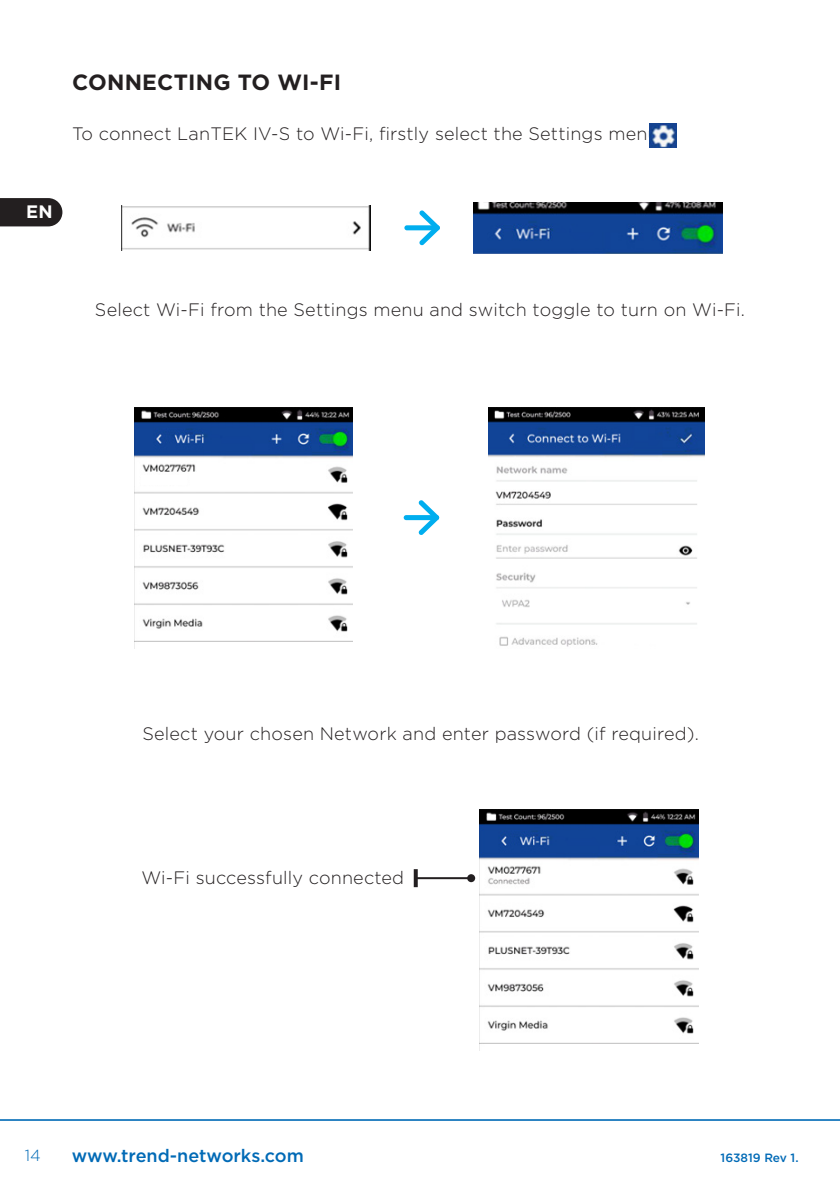
<style>
.page{position:relative;width:840px;height:1191px;background:#fff}
.page>*{position:absolute;margin:0;border:0;box-sizing:border-box;transform-origin:0 0}
.t1{font:700 22px "Gotham";letter-spacing:.01em;color:#231f20}
.t2{font:300 18px "Gotham";letter-spacing:.01em;color:#231f20}
.t3{font:500 18px "Gotham";color:#016ab6}
.t4{font:700 18px "Gotham";color:#fff}
.t5{font:300 16px "Gotham";color:#016ab6}
.t6{font:500 12px "Gotham";color:#016ab6}
</style>
<div class="page">
<hr style="left:0;top:1119px;width:839px;height:1px;background:#016ab6">
<img style="left:649px;top:123px;width:27px;height:25px">
<img style="left:122px;top:205px;width:248px;height:45px">
<img style="left:473px;top:202px;width:249px;height:51px">
<div style="left:404px;top:225px;width:35px;height:5px;background:#00aeef;border-radius:3px"></div>
<svg style="left:419px;top:210px;width:20px;height:35px"></svg>
<img style="left:134px;top:408px;width:218px;height:240px">
<img style="left:488px;top:408px;width:216px;height:239px">
<div style="left:403px;top:515px;width:36px;height:5px;background:#00aeef;border-radius:3px"></div>
<svg style="left:418px;top:500px;width:21px;height:35px"></svg>
<div style="left:142px;top:475px;width:45px;height:10px;background:#fff"></div>
<img style="left:479px;top:809px;width:218px;height:241px">
<hr style="left:415px;top:877px;width:56px;height:2px;background:#231f20">
<svg style="left:413px;top:869px;width:4px;height:18px"></svg>
<div style="left:467px;top:874px;width:8px;height:8px;background:#231f20;border-radius:50%"></div>
<svg style="left:0;top:198px;width:62px;height:28px;background:#2c2829"></svg>
<p class="t1" style="left:72px;top:67px;width:270px">CONNECTING TO WI-FI</p>
<p class="t2" style="left:72px;top:122px;width:592px">To connect LanTEK IV-S to Wi-Fi, firstly select the Settings menu:</p>
<p class="t4" style="left:26px;top:200px;width:28px">EN</p>
<p class="t2" style="left:95px;top:298px;width:651px">Select Wi-Fi from the Settings menu and switch toggle to turn on Wi-Fi.</p>
<p class="t2" style="left:142px;top:722px;width:557px">Select your chosen Network and enter password (if required).</p>
<p class="t2" style="left:141px;top:866px;width:264px">Wi-Fi successfully connected</p>
<p class="t5" style="left:25px;top:1145px;width:17px">14</p>
<p class="t3" style="left:72px;top:1144px;width:233px">www.trend-networks.com</p>
<p class="t6" style="left:720px;top:1150px;width:79px">163819 Rev 1.</p>
</div>
